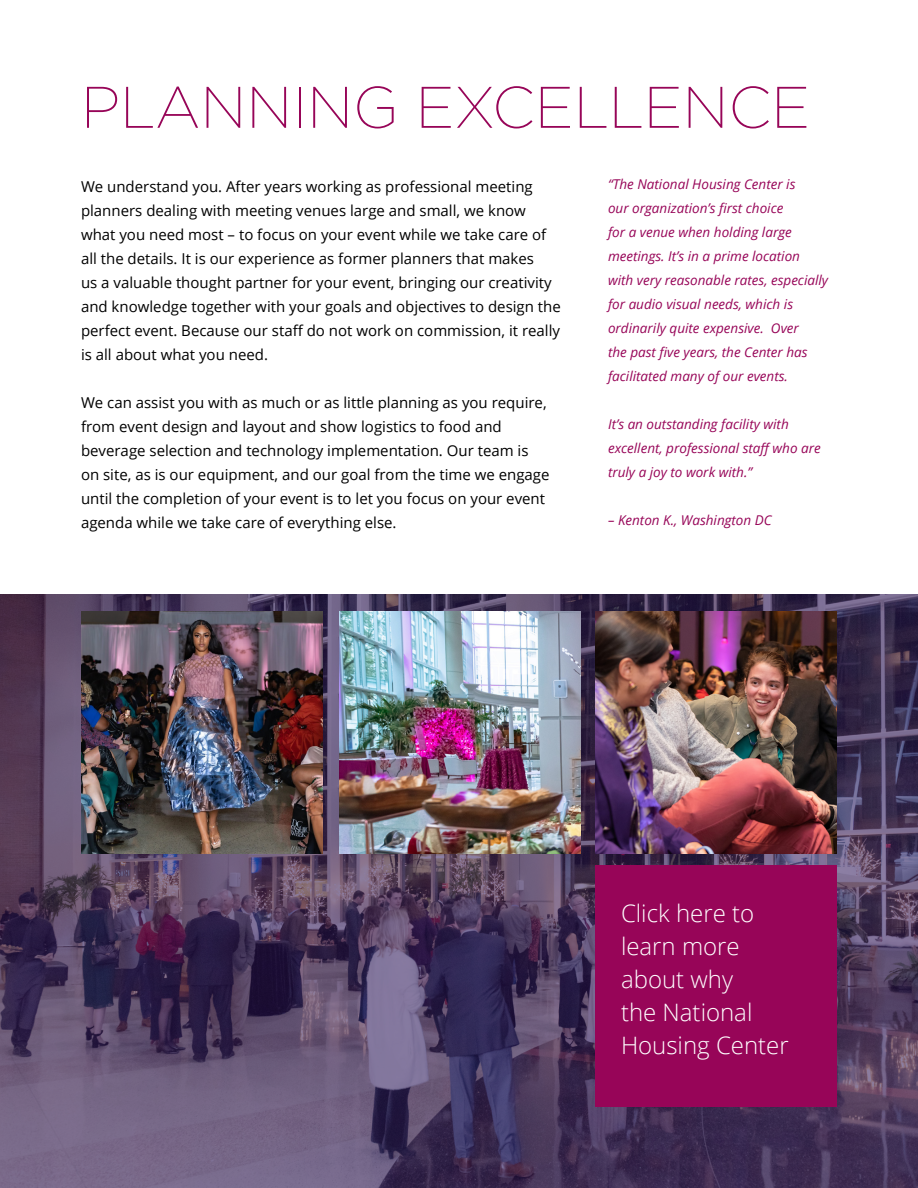
<style>
.page{position:relative;width:918px;height:1188px;background:#fff}
.page>*{position:absolute;margin:0;border:0;box-sizing:border-box;transform-origin:0 0}
.t1{font:200 58.5px "Gotham";color:#970558}
.t2{font:300 24px/33px "Open Sans";color:#fff}
.t3{font:15px/24px "Open Sans";color:#000}
.t4{font:italic 13.5px/24px "Open Sans";color:#970558}
</style>
<div class="page">
<img style="left:0;top:594px;width:918px;height:594px">
<div style="left:595px;top:865px;width:242px;height:242px;background:#970558"></div>
<img style="left:339px;top:612px;width:242px;height:241px">
<img style="left:81px;top:612px;width:242px;height:241px">
<img style="left:595px;top:612px;width:242px;height:241px">
<h1 class="t1" style="left:81px;top:71px;width:731px">PLANNING EXCELLENCE</h1>
<p class="t3" style="left:81px;top:174px;width:481px">We understand you. After years working as professional meeting planners dealing with meeting venues large and small, we know what you need most – to focus on your event while we take care of all the details. It is our experience as former planners that makes<br>us a valuable thought partner for your event, bringing our creativity and knowledge together with your goals and objectives to design the perfect event. Because our staff do not work on commission, it really is all about what you need.</p>
<p class="t3" style="left:81px;top:390px;width:470px">We can assist you with as much or as little planning as you require, from event design and layout and show logistics to food and beverage selection and technology implementation. Our team is on site, as is our equipment, and our goal from the time we engage until the completion of your event is to let you focus on your event agenda while we take care of everything else.</p>
<p class="t4" style="left:608px;top:171px;width:222px">“The National Housing Center is<br>our organization’s first choice<br>for a venue when holding large meetings. It’s in a prime location with very reasonable rates, especially for audio visual needs, which is ordinarily quite expensive. Over<br>the past five years, the Center has facilitated many of our events.</p>
<p class="t4" style="left:608px;top:411px;width:214px">It’s an outstanding facility with excellent, professional staff who are truly a joy to work with.”</p>
<p class="t4" style="left:608px;top:507px;width:165px">– Kenton K., Washington DC</p>
<h2 class="t2" style="left:621px;top:896px;width:169px">Click here to learn more about why<br>the National<br>Housing Center</h2>
</div>
